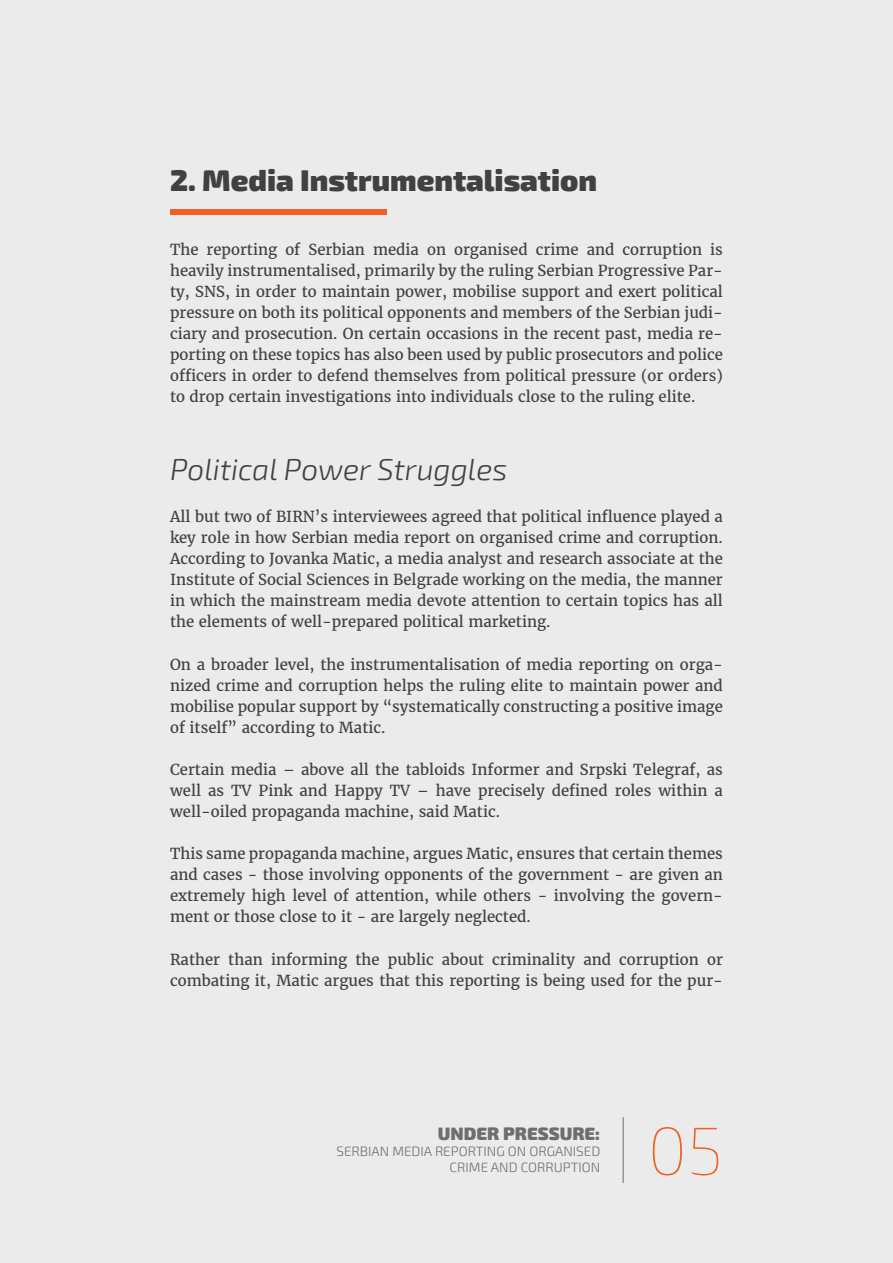
<style>
.page{position:relative;width:893px;height:1263px;background:#ebebec}
.page>*{position:absolute;margin:0;border:0;box-sizing:border-box;transform-origin:0 0}
.t1{font:100 67.95px "Exo 2";color:#f15f23}
.t2{font:900 30px "Exo 2";color:#414042}
.t3{font:italic 300 30px "Exo 2";color:#414042}
.t4{font:900 18px "Exo 2";color:#6d6e71}
.t5{font:15px/21px "Merriweather";color:#414042;text-align:justify}
.t6{font:300 13.5px/16.2px "Exo 2";color:#6d6e71;text-align:right}
</style>
<div class="page">
<hr style="left:623px;top:1117px;width:1px;height:66px;background:#6d6e71">
<div style="left:170px;top:209px;width:217px;height:6px;background:#f15f23"></div>
<h2 class="t2" style="left:170px;top:162px;width:429px">2. Media Instrumentalisation</h2>
<p class="t5" style="left:170px;top:238px;width:554px">The reporting of Serbian media on organised crime and corruption is heavily instrumentalised, primarily by the ruling Serbian Progressive Par&shy;ty, SNS, in order to maintain power, mobilise support and exert political pressure on both its political opponents and members of the Serbian judi&shy;ciary and prosecution. On certain occasions in the recent past, media re&shy;porting on these topics has also been used by public prosecutors and police officers in order to defend themselves from political pressure (or orders) to drop certain investigations into individuals close to the ruling elite.</p>
<h2 class="t3" style="left:170px;top:452px;width:339px">Political Power Struggles</h2>
<p class="t5" style="left:170px;top:506px;width:554px">All but two of BIRN’s interviewees agreed that political influence played a key role in how Serbian media report on organised crime and corruption.<br>According to Jovanka Matic, a media analyst and research associate at the Institute of Social Sciences in Belgrade working on the media, the manner in which the mainstream media devote attention to certain topics has all the elements of well-prepared political marketing.</p>
<p class="t5" style="left:170px;top:653px;width:554px">On a broader level, the instrumentalisation of media reporting on orga&shy;nized crime and corruption helps the ruling elite to maintain power and mobilise popular support by “systematically constructing a positive image of itself” according to Matic.</p>
<p class="t5" style="left:170px;top:759px;width:554px">Certain media – above all the tabloids Informer and Srpski Telegraf, as well as TV Pink and Happy TV – have precisely defined roles within a well-oiled propaganda machine, said Matic.</p>
<p class="t5" style="left:170px;top:843px;width:554px">This same propaganda machine, argues Matic, ensures that certain themes and cases - those involving opponents of the government - are given an extremely high level of attention, while others - involving the govern&shy;ment or those close to it - are largely neglected.</p>
<p class="t5" style="left:170px;top:948px;width:554px">Rather than informing the public about criminality and corruption or combating it, Matic argues that this reporting is being used for the pur-</p>
<p class="t4" style="left:438px;top:1122px;width:164px">UNDER PRESSURE:</p>
<p class="t6" style="left:337px;top:1143px;width:265px">SERBIAN MEDIA REPORTING ON ORGANISED<br>CRIME AND CORRUPTION</p>
<h1 class="t1" style="left:647px;top:1112px;width:77px">05</h1>
</div>
